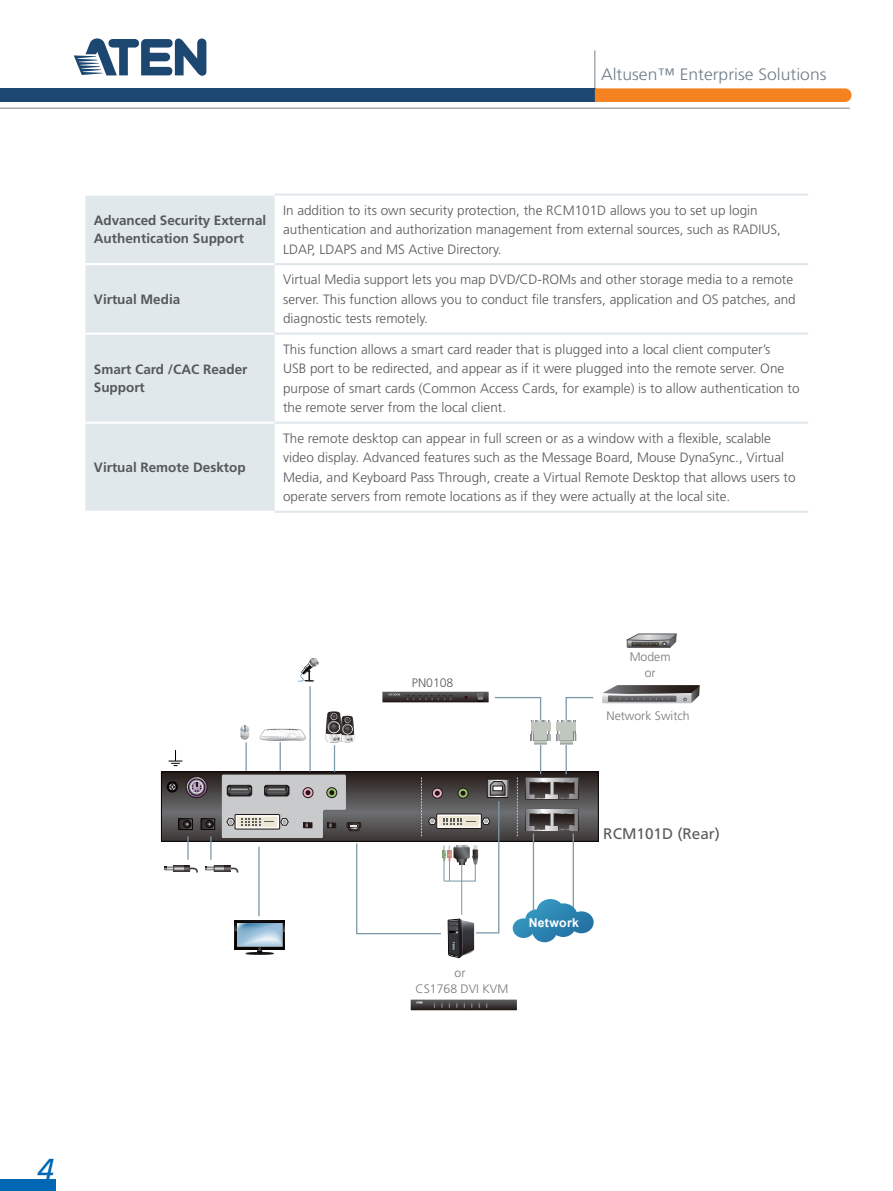
<style>
.page{position:relative;width:893px;height:1191px;background:#fff}
.page>*{position:absolute;margin:0;border:0;box-sizing:border-box;transform-origin:0 0}
.t1{font:italic 30.3px "Frutiger";color:#0166b3}
.t2{font:300 16.5px "Frutiger";color:#707e88;scale:1.06 1}
.t3{font:15.3px "Frutiger";color:#595a5b}
.t4{font:300 13.5px/19.5px "Frutiger";color:#57585a}
.t5{font:700 13.5px/18px "Frutiger";color:#57585a}
.t6{font:300 12.3px/15.1px "Frutiger";color:#75777a;text-align:center}
.t7{font:700 12.3px "Arial";letter-spacing:.025em;color:#fff}
.t8{font:300 12.3px "Frutiger";color:#595a5b}
</style>
<div class="page">
<hr style="left:594px;top:50px;width:1px;height:39px;background:#808285">
<div style="left:0;top:88px;width:595px;height:14px;background:#1c4771"></div>
<hr style="left:0;top:108px;width:850px;height:1px;background:#808285">
<svg style="left:595px;top:88px;width:256px;height:14px"></svg>
<svg style="left:74px;top:38px;width:132px;height:38px"></svg>
<div style="left:0;top:1179px;width:55px;height:12px;background:#0166b3"></div>
<div style="left:85px;top:196px;width:190px;height:314px;background:#e0e8ec"></div>
<hr style="left:85px;top:263px;width:190px;height:2px;background:#fff">
<hr style="left:85px;top:332px;width:190px;height:3px;background:#fff">
<hr style="left:85px;top:421px;width:190px;height:3px;background:#fff">
<hr style="left:275px;top:193px;width:533px;height:3px;background:#e0e8ec">
<hr style="left:275px;top:263px;width:533px;height:2px;background:#e0e8ec">
<hr style="left:275px;top:332px;width:533px;height:3px;background:#e0e8ec">
<hr style="left:275px;top:421px;width:533px;height:3px;background:#e0e8ec">
<hr style="left:275px;top:510px;width:533px;height:3px;background:#e0e8ec">
<svg style="left:163px;top:773px;width:434px;height:66px"></svg>
<div style="left:179px;top:818px;width:14px;height:11px;border:1px solid #060303"></div>
<svg style="left:179px;top:819px;width:13px;height:10px"></svg>
<svg style="left:203px;top:820px;width:3px;height:7px"></svg>
<div style="left:201px;top:818px;width:14px;height:11px;border:1px solid #060303"></div>
<svg style="left:206px;top:820px;width:7px;height:8px"></svg>
<svg style="left:186px;top:776px;width:21px;height:21px"></svg>
<div style="left:186px;top:776px;width:21px;height:22px;border:1px solid #211613;border-radius:50%"></div>
<svg style="left:189px;top:779px;width:16px;height:16px"></svg>
<div style="left:188px;top:778px;width:17px;height:17px;border:1px solid #211613;border-radius:50%"></div>
<div style="left:190px;top:781px;width:13px;height:12px;border:1px solid #ededed;border-radius:50%"></div>
<svg style="left:191px;top:781px;width:12px;height:12px"></svg>
<svg style="left:167px;top:781px;width:11px;height:11px"></svg>
<hr style="left:210px;top:836px;width:2px;height:23px;background:#7c9aaa">
<svg style="left:205px;top:867px;width:9px;height:3px"></svg>
<svg style="left:216px;top:867px;width:6px;height:2px"></svg>
<div style="left:214px;top:865px;width:16px;height:6px;border:1px solid #414243"></div>
<hr style="left:187px;top:836px;width:2px;height:23px;background:#7c9aaa">
<svg style="left:165px;top:867px;width:9px;height:3px"></svg>
<svg style="left:176px;top:867px;width:8px;height:2px"></svg>
<div style="left:174px;top:865px;width:16px;height:6px;border:1px solid #414243"></div>
<svg style="left:184px;top:866px;width:14px;height:6px"></svg>
<svg style="left:169px;top:750px;width:13px;height:16px"></svg>
<hr style="left:309px;top:686px;width:2px;height:85px;background:#7c9aaa">
<svg style="left:298px;top:658px;width:20px;height:24px"></svg>
<svg style="left:222px;top:691px;width:373px;height:266px"></svg>
<svg style="left:602px;top:685px;width:98px;height:18px"></svg>
<svg style="left:627px;top:634px;width:49px;height:13px"></svg>
<svg style="left:411px;top:999px;width:106px;height:11px"></svg>
<p class="t2" style="left:601px;top:65px;width:214px">Altusen™ Enterprise Solutions</p>
<p class="t5" style="left:94px;top:211px;width:174px">Advanced Security External<br>Authentication Support</p>
<p class="t4" style="left:283px;top:200px;width:499px">In addition to its own security protection, the RCM101D allows you to set up login authentication and authorization management from external sources, such as RADIUS,<br>LDAP, LDAPS and MS Active Directory.</p>
<p class="t5" style="left:94px;top:290px;width:88px">Virtual Media</p>
<p class="t4" style="left:283px;top:270px;width:514px">Virtual Media support lets you map DVD/CD-ROMs and other storage media to a remote server. This function allows you to conduct file transfers, application and OS patches, and diagnostic tests remotely.</p>
<p class="t5" style="left:94px;top:360px;width:155px">Smart Card /CAC Reader<br>Support</p>
<p class="t5" style="left:94px;top:458px;width:153px">Virtual Remote Desktop</p>
<p class="t4" style="left:283px;top:339px;width:518px">This function allows a smart card reader that is plugged into a local client computer’s<br>USB port to be redirected, and appear as if it were plugged into the remote server. One purpose of smart cards (Common Access Cards, for example) is to allow authentication to the remote server from the local client.</p>
<p class="t4" style="left:283px;top:428px;width:514px">The remote desktop can appear in full screen or as a window with a flexible, scalable video display. Advanced features such as the Message Board, Mouse DynaSync., Virtual Media, and Keyboard Pass Through, create a Virtual Remote Desktop that allows users to operate servers from remote locations as if they were actually at the local site.</p>
<p class="t8" style="left:412px;top:675px;width:43px">PN0108</p>
<p class="t6" style="left:630px;top:649px;width:42px">Modem or</p>
<p class="t6" style="left:607px;top:708px;width:85px">Network Switch</p>
<p class="t3" style="left:603px;top:824px;width:118px">RCM101D (Rear)</p>
<p class="t6" style="left:454px;top:965px;width:12px">or</p>
<p class="t6" style="left:416px;top:981px;width:94px">CS1768 DVI KVM</p>
<p class="t7" style="left:529px;top:914px;width:52px">Network</p>
<h1 class="t1" style="left:38px;top:1152px;width:18px">4</h1>
</div>
